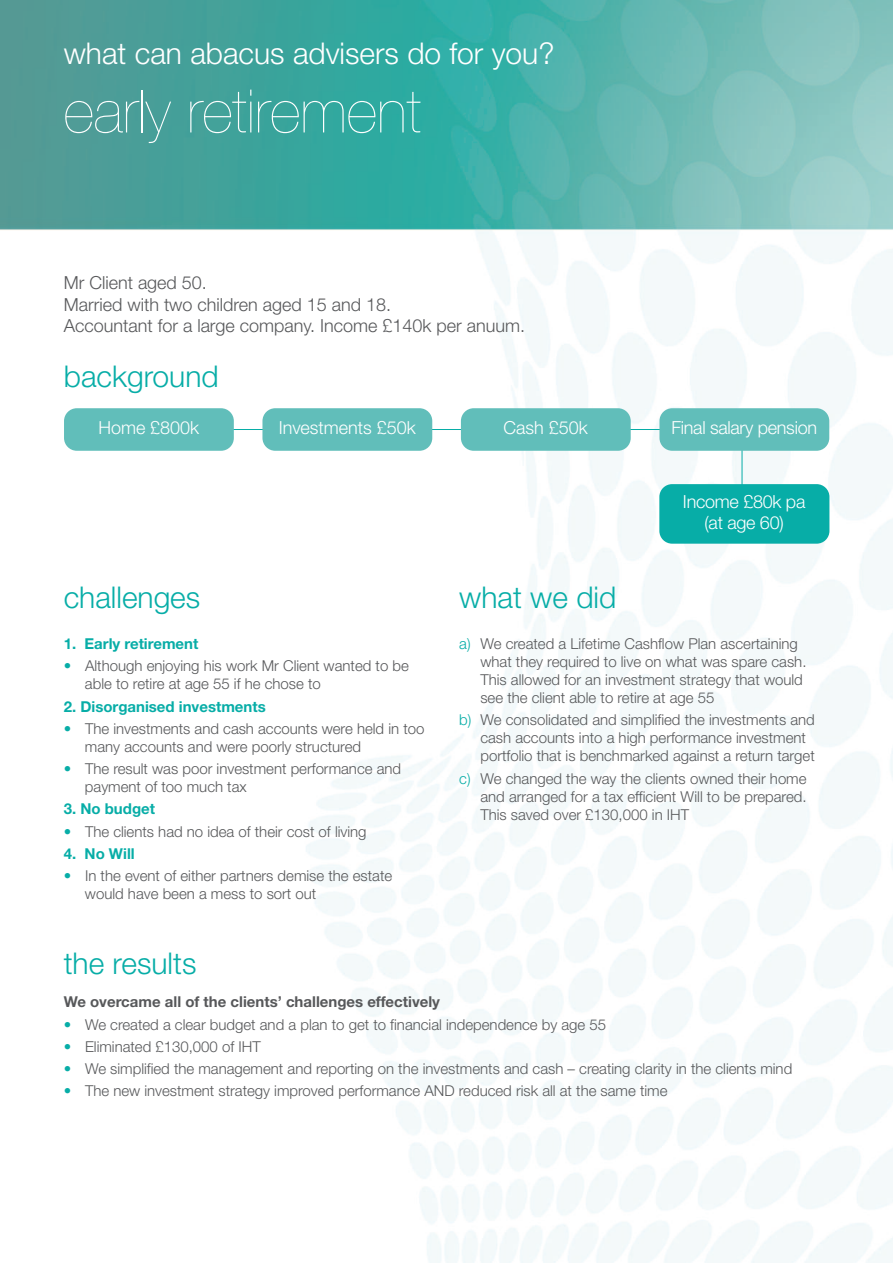
<style>
.page{position:relative;width:893px;height:1263px;background:#fff}
.page>*{position:absolute;margin:0;border:0;box-sizing:border-box;transform-origin:0 0}
.t1{font:200 60px "Helvetica Neue";color:#fff}
.t2{font:300 30px "Helvetica Neue";color:#07ada7}
.t3{font:300 30px "Helvetica Neue";color:#fff}
.t4{font:300 18px/21.6px "Helvetica Neue";color:#57585a}
.t5{font:300 18px/21.6px "Helvetica Neue";letter-spacing:-.015em;color:#fff;text-align:center}
.t6{font:300 15px/18px "Helvetica Neue";color:#57585a}
.t7{font:700 15px "Helvetica Neue";color:#07ada7}
.t8{font:700 15px "Helvetica Neue";color:#57585a}
.s1{color:#07ada7}
</style>
<div class="page">
<img style="left:0;top:0;width:893px;height:1263px">
<hr style="left:220px;top:429px;width:490px;height:1px;background:#07ada7">
<div style="left:64px;top:408px;width:170px;height:43px;background:#61beba;border-radius:13px"></div>
<div style="left:262px;top:408px;width:170px;height:43px;background:#61beba;border-radius:13px"></div>
<div style="left:461px;top:408px;width:170px;height:43px;background:#61beba;border-radius:13px"></div>
<hr style="left:742px;top:442px;width:1px;height:61px;background:#07ada7">
<div style="left:659px;top:408px;width:170px;height:43px;background:#61beba;border-radius:13px"></div>
<div style="left:659px;top:484px;width:170px;height:60px;background:#07ada7;border-radius:13px"></div>
<h2 class="t3" style="left:64px;top:43px;width:492px">what can abacus advisers do for you?</h2>
<h1 class="t1" style="left:64px;top:90px;width:359px">early retirement</h1>
<p class="t4" style="left:64px;top:274px;width:463px">Mr Client aged 50.<br>Married with two children aged 15 and 18.<br>Accountant for a large company. Income £140k per anuum.</p>
<h2 class="t2" style="left:64px;top:366px;width:156px">background</h2>
<p class="t5" style="left:98px;top:419px;width:102px">Home £800k</p>
<p class="t5" style="left:279px;top:419px;width:139px">Investments £50k</p>
<p class="t5" style="left:504px;top:419px;width:86px">Cash £50k</p>
<p class="t5" style="left:671px;top:419px;width:147px">Final salary pension</p>
<p class="t5" style="left:683px;top:492px;width:124px">Income £80k pa (at age 60)</p>
<h2 class="t2" style="left:64px;top:587px;width:138px">challenges</h2>
<h2 class="t2" style="left:459px;top:587px;width:159px">what we did</h2>
<p class="t7" style="left:64px;top:638px;width:136px">1. Early retirement</p>
<p class="t6" style="left:85px;top:658px;width:325px;text-indent:-21px"><span class="s1">•</span> Although enjoying his work Mr Client wanted to be able to retire at age 55 if he chose to</p>
<p class="t7" style="left:64px;top:701px;width:204px">2. Disorganised investments</p>
<p class="t6" style="left:85px;top:721px;width:341px;text-indent:-21px"><span class="s1">•</span> The investments and cash accounts were held in too many accounts and were poorly structured</p>
<p class="t6" style="left:85px;top:761px;width:318px;text-indent:-21px"><span class="s1">•</span> The result was poor investment performance and payment of too much tax</p>
<p class="t7" style="left:64px;top:804px;width:93px">3. No budget</p>
<p class="t6" style="left:64px;top:824px;width:304px"><span class="s1">•</span> The clients had no idea of their cost of living</p>
<p class="t7" style="left:64px;top:848px;width:72px">4. No Will</p>
<p class="t6" style="left:85px;top:868px;width:309px;text-indent:-21px"><span class="s1">•</span> In the event of either partners demise the estate would have been a mess to sort out</p>
<p class="t6" style="left:480px;top:636px;width:328px;text-indent:-21px"><span class="s1">a)</span> We created a Lifetime Cashflow Plan ascertaining what they required to live on what was spare cash.<br>This allowed for an investment strategy that would see the client able to retire at age 55</p>
<p class="t6" style="left:480px;top:712px;width:336px;text-indent:-21px"><span class="s1">b)</span> We consolidated and simplified the investments and cash accounts into a high performance investment portfolio that is benchmarked against a return target</p>
<p class="t6" style="left:480px;top:771px;width:328px;text-align:justify;text-indent:-21px"><span class="s1">c)</span> We changed the way the clients owned their home and arranged for a tax efficient Will to be prepared.<br>This saved over £130,000 in IHT</p>
<h2 class="t2" style="left:64px;top:952px;width:134px">the results</h2>
<p class="t8" style="left:64px;top:996px;width:378px">We overcame all of the clients’ challenges effectively</p>
<p class="t6" style="left:64px;top:1016px;width:544px"><span class="s1">•</span> We created a clear budget and a plan to get to financial independence by age 55</p>
<p class="t6" style="left:64px;top:1039px;width:198px"><span class="s1">•</span> Eliminated £130,000 of IHT</p>
<p class="t6" style="left:64px;top:1061px;width:730px"><span class="s1">•</span> We simplified the management and reporting on the investments and cash – creating clarity in the clients mind</p>
<p class="t6" style="left:64px;top:1083px;width:605px"><span class="s1">•</span> The new investment strategy improved performance AND reduced risk all at the same time</p>
</div>
